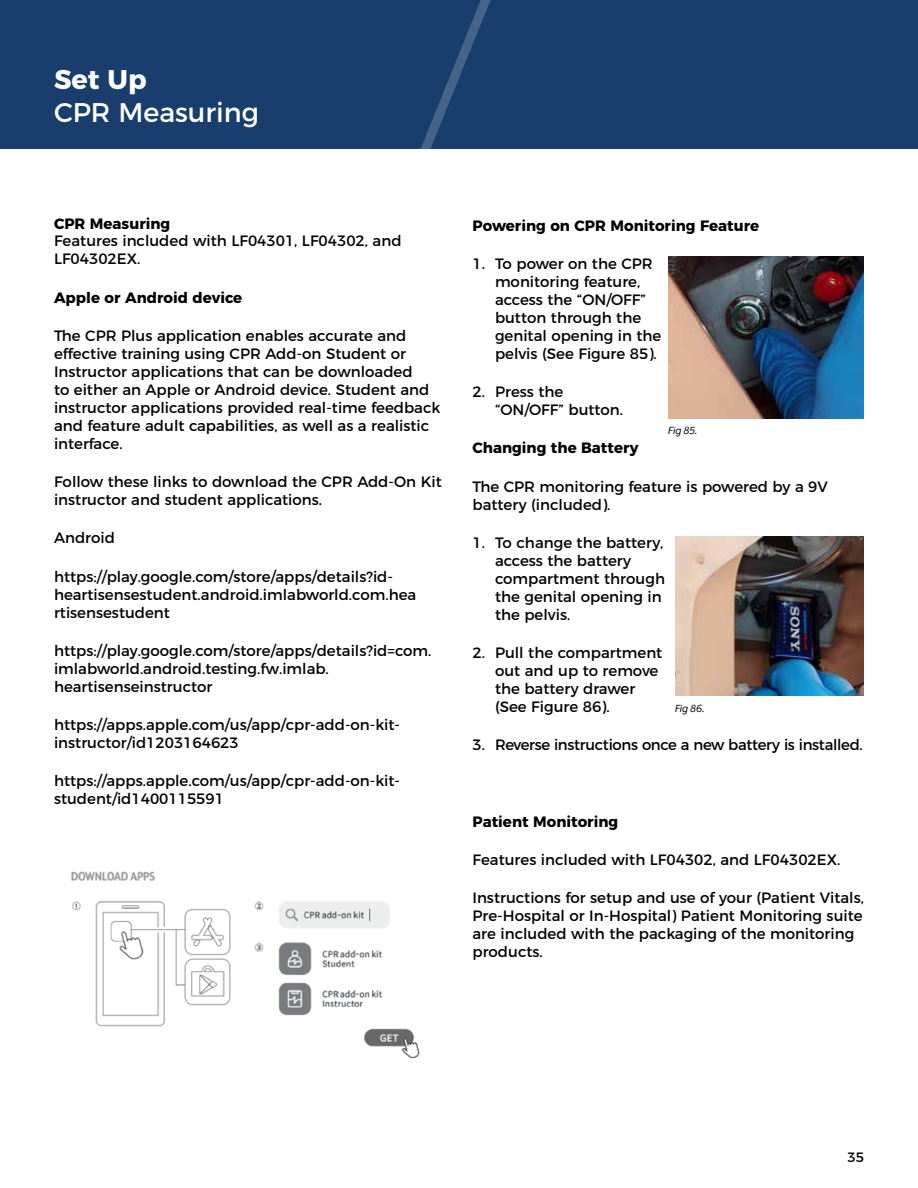
<style>
.page{position:relative;width:918px;height:1188px;background:#fff}
.page>*{position:absolute;margin:0;border:0;box-sizing:border-box;transform-origin:0 0}
.t1{font:27px "Montserrat";color:#fff}
.t2{font:700 27px "Montserrat";color:#fff}
.t3{font:15px/18px "Montserrat";color:#000}
.t4{font:700 15px "Montserrat";color:#000}
.t5{font:15px "Montserrat";letter-spacing:-.02em;color:#000}
.t6{font:13.5px "Montserrat";color:#000}
.t7{font:italic 12px "Mr Eaves XL Mod OT";color:#000}
</style>
<div class="page">
<div style="left:0;top:0;width:918px;height:149px;background:#193e6e"></div>
<svg style="left:421px;top:0;width:70px;height:149px"></svg>
<img style="left:675px;top:536px;width:189px;height:159px">
<img style="left:71px;top:871px;width:349px;height:188px">
<img style="left:668px;top:256px;width:196px;height:162px">
<h1 class="t2" style="left:54px;top:57px;width:94px">Set Up</h1>
<h1 class="t1" style="left:54px;top:90px;width:207px">CPR Measuring</h1>
<p class="t4" style="left:54px;top:211px;width:118px">CPR Measuring</p>
<p class="t3" style="left:54px;top:231px;width:349px">Features included with LF04301, LF04302, and<br>LF04302EX.</p>
<p class="t4" style="left:54px;top:285px;width:190px">Apple or Android device</p>
<p class="t3" style="left:54px;top:325px;width:388px">The CPR Plus application enables accurate and effective training using CPR Add-on Student or Instructor applications that can be downloaded<br>to either an Apple or Android device. Student and instructor applications provided real-time feedback and feature adult capabilities, as well as a realistic interface.</p>
<p class="t3" style="left:54px;top:471px;width:389px">Follow these links to download the CPR Add-On Kit instructor and student applications.</p>
<p class="t3" style="left:54px;top:528px;width:63px">Android</p>
<p class="t3" style="left:54px;top:566px;width:364px">https://play.google.com/store/apps/details?id&shy;heartisensestudent.android.imlabworld.com.hea rtisensestudent</p>
<p class="t3" style="left:54px;top:640px;width:378px">https://play.google.com/store/apps/details?id=com. imlabworld.android.testing.fw.imlab. heartisenseinstructor</p>
<p class="t3" style="left:54px;top:714px;width:348px">https://apps.apple.com/us/app/cpr-add-on-kit&shy;instructor/id1203164623</p>
<p class="t3" style="left:54px;top:771px;width:348px">https://apps.apple.com/us/app/cpr-add-on-kit&shy;student/id1400115591</p>
<p class="t4" style="left:472px;top:213px;width:288px">Powering on CPR Monitoring Feature</p>
<p class="t3" style="left:495px;top:253px;width:168px;text-indent:-22px">1. To power on the CPR monitoring feature, access the “ON/OFF” button through the genital opening in the pelvis (See Figure 85).</p>
<p class="t3" style="left:495px;top:381px;width:128px;text-indent:-22px">2. Press the “ON/OFF” button.</p>
<p class="t4" style="left:472px;top:436px;width:168px">Changing the Battery</p>
<p class="t3" style="left:472px;top:476px;width:357px">The CPR monitoring feature is powered by a 9V battery (included).</p>
<p class="t3" style="left:495px;top:532px;width:172px;text-indent:-22px">1. To change the battery, access the battery compartment through the genital opening in the pelvis.</p>
<p class="t3" style="left:495px;top:642px;width:169px;text-indent:-22px">2. Pull the compartment out and up to remove the battery drawer (See Figure 86).</p>
<p class="t5" style="left:472px;top:733px;width:390px">3. Reverse instructions once a new battery is installed.</p>
<p class="t7" style="left:668px;top:424px;width:31px">Fig 85.</p>
<p class="t7" style="left:675px;top:702px;width:31px">Fig 86.</p>
<p class="t4" style="left:472px;top:809px;width:147px">Patient Monitoring</p>
<p class="t3" style="left:472px;top:849px;width:368px">Features included with LF04302, and LF04302EX.</p>
<p class="t3" style="left:472px;top:888px;width:393px">Instructions for setup and use of your (Patient Vitals, Pre-Hospital or In-Hospital) Patient Monitoring suite are included with the packaging of the monitoring products.</p>
<p class="t6" style="left:847px;top:1147px;width:18px">35</p>
</div>
